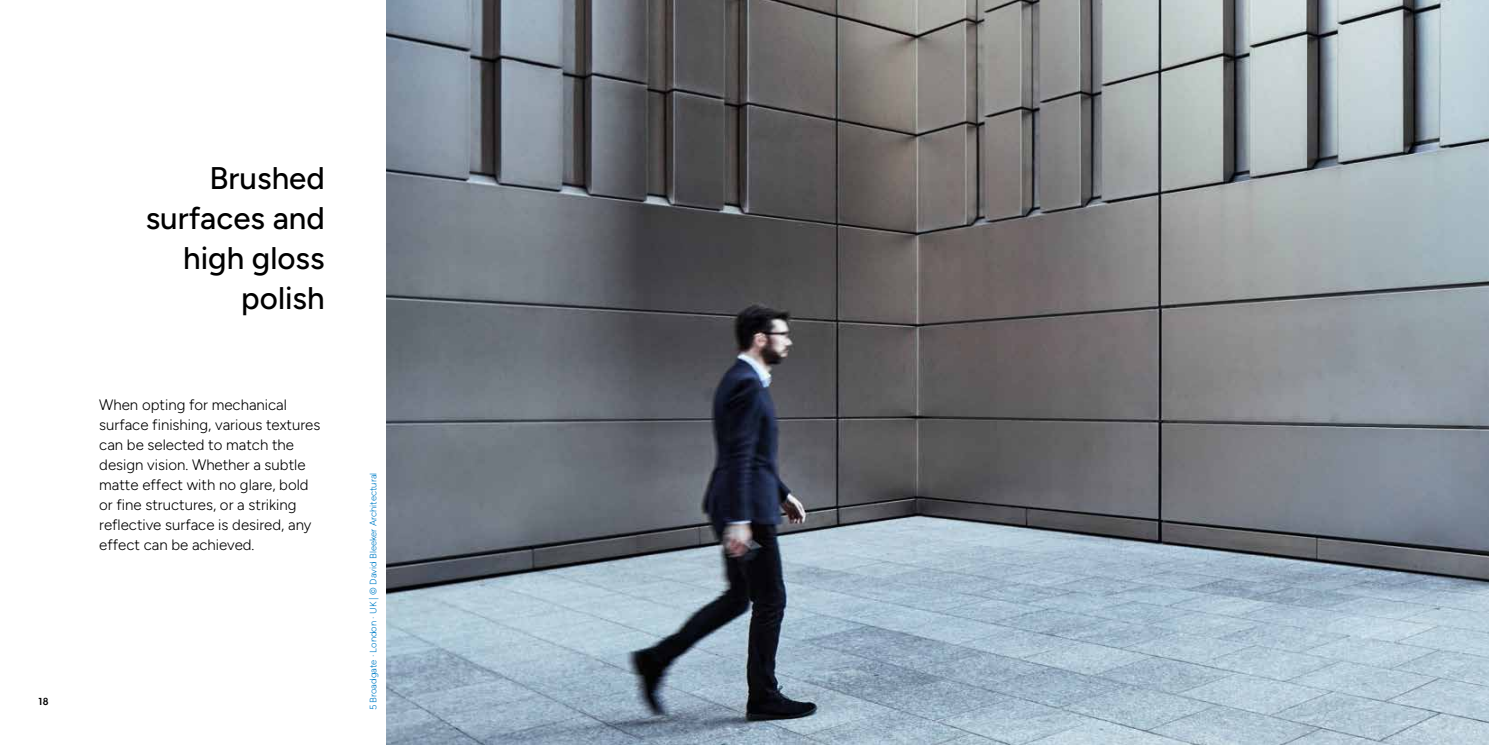
<style>
.page{position:relative;width:1489px;height:745px;background:#fff}
.page>*{position:absolute;margin:0;border:0;box-sizing:border-box;transform-origin:0 0}
.t1{font:500 31.25px/40px "Figtree";color:#000;text-align:right}
.t2{font:300 15px/20px "Figtree";color:#000}
.t3{font:700 10px "NN Ernesto Trial";color:#000}
.t4{font:300 9.38px "Figtree";color:#007fc8}
</style>
<div class="page">
<img style="left:386px;top:0;width:1102px;height:744px">
<p class="t3" style="left:38px;top:697px;width:12px">18</p>
<h1 class="t1" style="left:146px;top:157px;width:180px">Brushed surfaces and high gloss polish</h1>
<p class="t2" style="left:99px;top:394px;width:222px">When opting for mechanical surface finishing, various textures can be selected to match the design vision. Whether a subtle matte effect with no glare, bold or fine structures, or a striking reflective surface is desired, any effect can be achieved.</p>
<p class="t4" style="left:368px;top:710px;width:239px;rotate:-90deg">5 Broadgate · London · UK | © David Bleeker Architectural</p>
</div>
